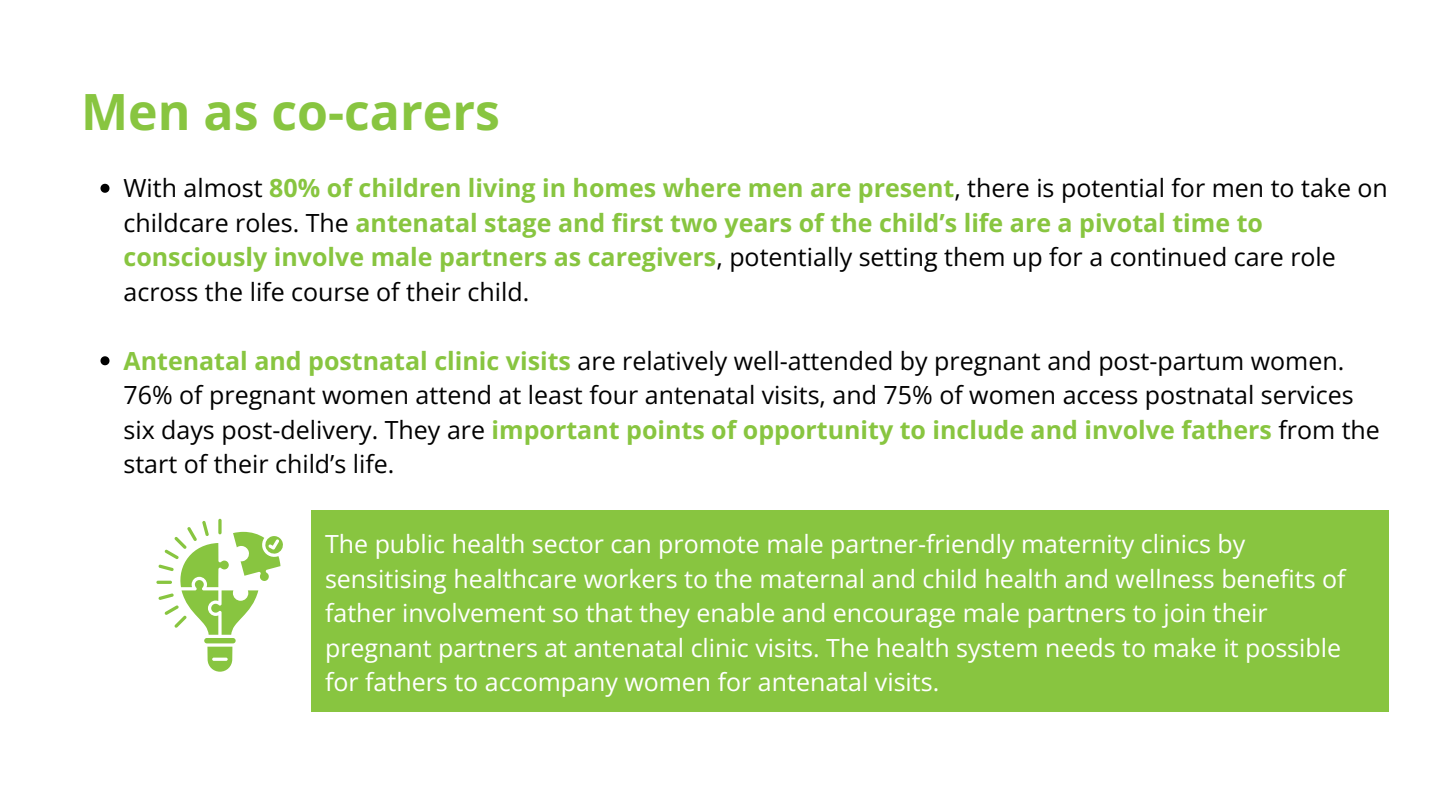
<style>
.page{position:relative;width:1440px;height:810px;background:#fff}
.page>*{position:absolute;margin:0;border:0;box-sizing:border-box;transform-origin:0 0}
.t1{font:700 50px "Open Sans";color:#88c540}
.t2{font:25px/34.5px "Open Sans";color:#fff}
.t3{font:25px/34.5px "Open Sans";color:#000}
.t4{font:700 25px/34.5px "Open Sans";color:#88c540}
.s1{font-weight:400;color:#000}
.s2{font-weight:700;color:#88c540}
</style>
<div class="page">
<div style="left:312px;top:510px;width:1077px;height:202px;background:#88c540"></div>
<svg style="left:156px;top:519px;width:127px;height:153px"></svg>
<svg style="left:100px;top:184px;width:10px;height:9px"></svg>
<svg style="left:100px;top:356px;width:10px;height:9px"></svg>
<p class="t1" style="left:81px;top:77px;width:420px">Men as co-carers</p>
<h1 class="t4" style="left:123px;top:170px;width:1266px"><span class="s1">With almost</span> 80% of children living in homes where men are present<span class="s1">, there is potential for men to take on childcare roles. The</span> antenatal stage and first two years of the child’s life are a pivotal time to consciously involve male partners as caregivers<span class="s1">, potentially setting them up for a continued care role across the life course of their child.</span></h1>
<p class="t3" style="left:123px;top:343px;width:1258px"><span class="s2">Antenatal and postnatal clinic visits</span> are relatively well-attended by pregnant and post-partum women.<br>76% of pregnant women attend at least four antenatal visits, and 75% of women access postnatal services six days post-delivery. They are <span class="s2">important points of opportunity to include and involve fathers</span> from the start of their child’s life.</p>
<p class="t2" style="left:325px;top:526px;width:1022px">The public health sector can promote male partner-friendly maternity clinics by sensitising healthcare workers to the maternal and child health and wellness benefits of father involvement so that they enable and encourage male partners to join their pregnant partners at antenatal clinic visits. The health system needs to make it possible for fathers to accompany women for antenatal visits.</p>
</div>
